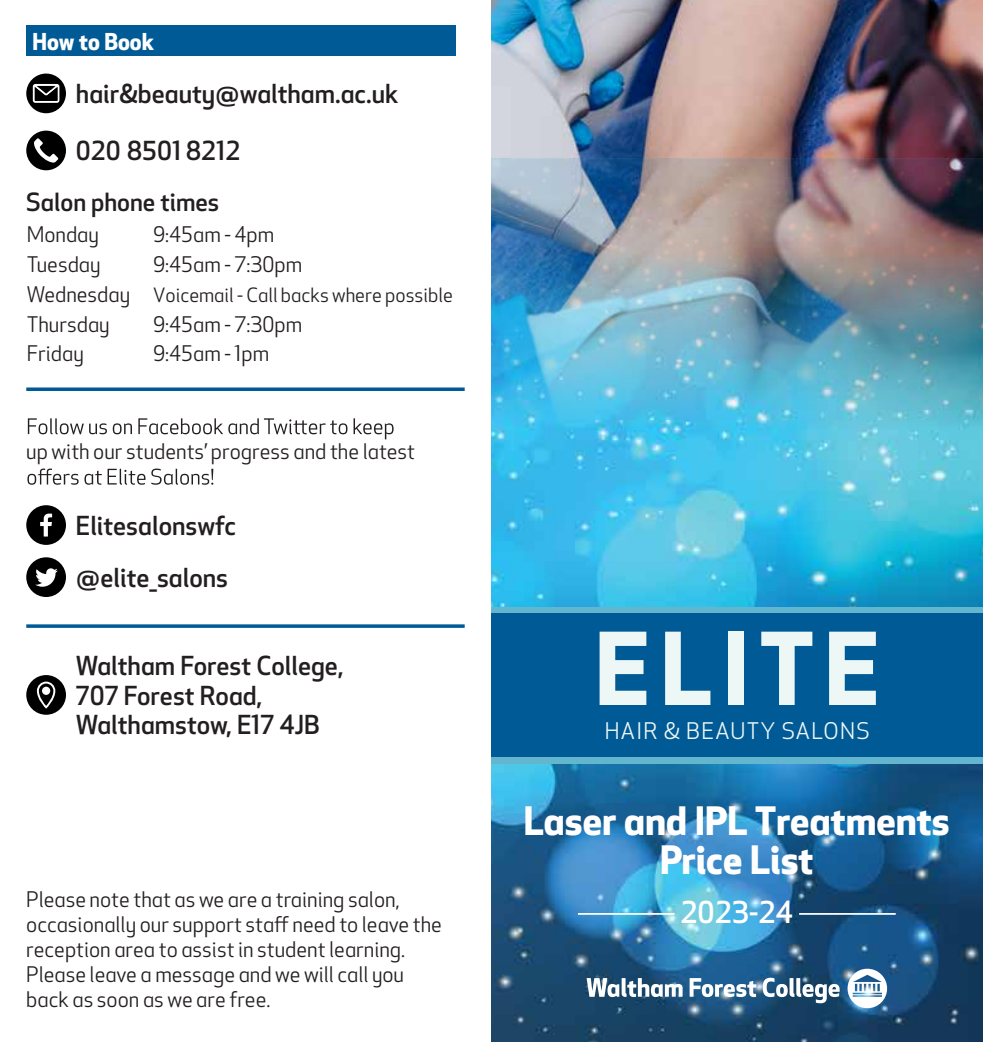
<style>
.page{position:relative;width:983px;height:1042px;background:#fff}
.page>*{position:absolute;margin:0;border:0;box-sizing:border-box;transform-origin:0 0}
.t1{font:700 97.83px "Apex New WFC";letter-spacing:.11em;color:#edf7f5}
.t2{font:700 38.15px/38.5px "Apex New WFC";color:#fff;text-align:center}
.t3{font:500 29.4px "Apex New WFC";color:#fff}
.t4{font:500 25.55px/29.8px "Apex New WFC";color:#231f20}
.t5{font:500 24.5px "Apex New WFC";color:#231f20}
.t6{font:700 22.75px "Apex New WFC";color:#fff}
.t7{font:22.4px "Apex New WFC";letter-spacing:.06em;color:#edf7f5}
.t8{font:21px/25.2px "Apex New WFC";color:#231f20}
.t9{font:19.25px "Apex New WFC";color:#231f20}
.s1{font-size:21px}
</style>
<div class="page">
<img style="left:491px;top:0;width:491px;height:158px">
<img style="left:491px;top:158px;width:491px;height:884px">
<div style="left:491px;top:607px;width:491px;height:156px;background:#64b6cf"></div>
<div style="left:491px;top:613px;width:491px;height:144px;background:#005a96"></div>
<hr style="left:578px;top:913px;width:96px;height:2px;background:#fff">
<hr style="left:798px;top:913px;width:97px;height:2px;background:#fff">
<svg style="left:586px;top:968px;width:300px;height:40px"></svg>
<svg style="left:28px;top:418px;width:365px;height:21px"></svg>
<svg style="left:27px;top:468px;width:186px;height:17px"></svg>
<svg style="left:26px;top:74px;width:40px;height:39px"></svg>
<svg style="left:26px;top:131px;width:40px;height:39px"></svg>
<svg style="left:26px;top:505px;width:40px;height:40px"></svg>
<svg style="left:26px;top:557px;width:40px;height:40px"></svg>
<svg style="left:26px;top:675px;width:40px;height:40px"></svg>
<svg style="left:26px;top:387px;width:438px;height:4px;background:#1f6ea2"></svg>
<svg style="left:26px;top:624px;width:438px;height:4px;background:#1f6ea2"></svg>
<div style="left:26px;top:25px;width:430px;height:31px;background:#005a96"></div>
<p class="t6" style="left:32px;top:25px;width:123px">How to Book</p>
<p class="t4" style="left:76px;top:78px;width:324px">hair&amp;beauty@waltham.ac.uk</p>
<p class="t4" style="left:76px;top:135px;width:166px">020 8501 8212</p>
<p class="t5" style="left:26px;top:185px;width:194px">Salon phone times</p>
<p class="t8" style="left:27px;top:222px;width:74px">Monday</p>
<p class="t8" style="left:153px;top:222px;width:122px">9:45am - 4pm</p>
<p class="t8" style="left:27px;top:252px;width:75px">Tuesday</p>
<p class="t8" style="left:153px;top:252px;width:150px">9:45am - 7:30pm</p>
<p class="t9" style="left:27px;top:283px;width:427px"><span class="s1">Wednesday</span> Voicemail - Call backs where possible</p>
<p class="t8" style="left:27px;top:311px;width:85px">Thursday</p>
<p class="t8" style="left:153px;top:311px;width:150px">9:45am - 7:30pm</p>
<p class="t8" style="left:27px;top:341px;width:59px">Friday</p>
<p class="t8" style="left:153px;top:341px;width:117px">9:45am - 1pm</p>
<p class="t8" style="left:26px;top:439px;width:390px">up with our students’ progress and the latest</p>
<p class="t4" style="left:76px;top:510px;width:162px">Elitesalonswfc</p>
<p class="t4" style="left:76px;top:562px;width:154px">@elite_salons</p>
<p class="t4" style="left:76px;top:650px;width:269px">Waltham Forest College,<br>707 Forest Road,<br>Walthamstow, E17 4JB</p>
<p class="t8" style="left:26px;top:886px;width:417px">Please note that as we are a training salon, occasionally our support staff need to leave the reception area to assist in student learning.<br>Please leave a message and we will call you back as soon as we are free.</p>
<h1 class="t1" style="left:595px;top:598px;width:286px">ELITE</h1>
<p class="t7" style="left:604px;top:716px;width:266px">HAIR &amp; BEAUTY SALONS</p>
<h2 class="t2" style="left:523px;top:800px;width:427px">Laser and IPL Treatments<br>Price List</h2>
<h3 class="t3" style="left:680px;top:893px;width:114px">2023-24</h3>
</div>
